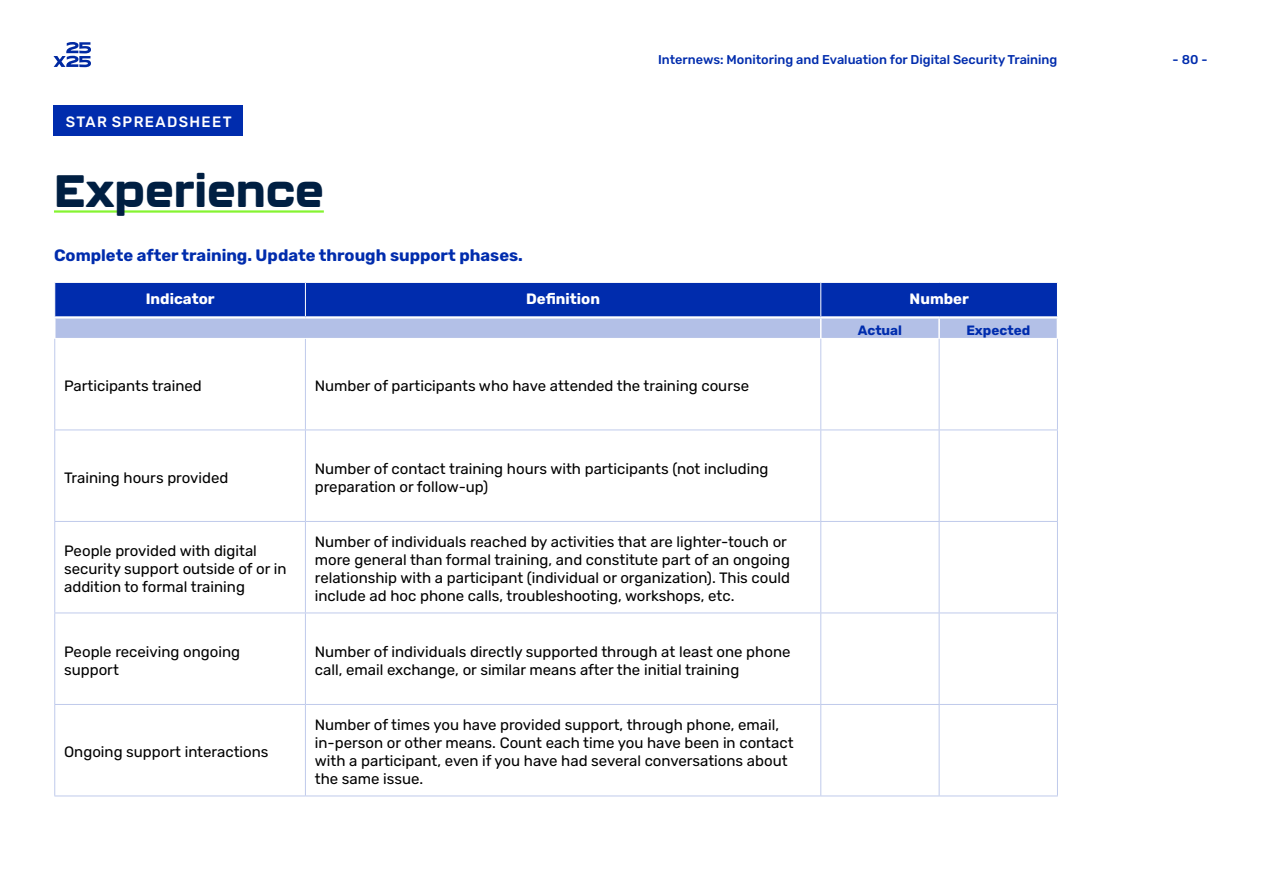
<style>
.page{position:relative;width:1263px;height:893px;background:#fff}
.page>*{position:absolute;margin:0;border:0;box-sizing:border-box;transform-origin:0 0}
.t1{font:800 45px "Kallisto";color:#001f42}
.t2{font:700 16.5px "Rubik";color:#002cad}
.t3{font:15px/18px "Rubik";color:#000}
.t4{font:700 15px "Rubik";color:#fff}
.t5{font:500 15px "Rubik";letter-spacing:.095em;color:#fff}
.t6{font:700 13.5px "Rubik";color:#002cad}
.t7{font:500 12.75px "Rubik";color:#002cad}
</style>
<div class="page">
<svg style="left:53px;top:42px;width:38px;height:25px"></svg>
<hr style="left:54px;top:210px;width:270px;height:3px;background:#85f431">
<svg style="left:55px;top:339px;width:1002px;height:457px"></svg>
<hr style="left:305px;top:339px;width:1px;height:91px;background:#bfcaeb">
<hr style="left:54px;top:430px;width:251px;height:1px;background:#bfcaeb">
<hr style="left:305px;top:430px;width:516px;height:1px;background:#bfcaeb">
<hr style="left:305px;top:430px;width:1px;height:91px;background:#bfcaeb">
<hr style="left:821px;top:430px;width:118px;height:1px;background:#bfcaeb">
<hr style="left:939px;top:430px;width:119px;height:1px;background:#bfcaeb">
<hr style="left:54px;top:521px;width:251px;height:1px;background:#bfcaeb">
<hr style="left:305px;top:521px;width:516px;height:1px;background:#bfcaeb">
<hr style="left:305px;top:522px;width:1px;height:91px;background:#bfcaeb">
<hr style="left:821px;top:521px;width:118px;height:1px;background:#bfcaeb">
<hr style="left:939px;top:521px;width:119px;height:1px;background:#bfcaeb">
<hr style="left:54px;top:613px;width:251px;height:1px;background:#bfcaeb">
<hr style="left:305px;top:613px;width:516px;height:1px;background:#bfcaeb">
<hr style="left:305px;top:613px;width:1px;height:91px;background:#bfcaeb">
<hr style="left:821px;top:613px;width:118px;height:1px;background:#bfcaeb">
<hr style="left:939px;top:613px;width:119px;height:1px;background:#bfcaeb">
<hr style="left:54px;top:704px;width:251px;height:1px;background:#bfcaeb">
<hr style="left:305px;top:704px;width:516px;height:1px;background:#bfcaeb">
<hr style="left:305px;top:705px;width:1px;height:91px;background:#bfcaeb">
<hr style="left:821px;top:704px;width:118px;height:1px;background:#bfcaeb">
<hr style="left:939px;top:704px;width:119px;height:1px;background:#bfcaeb">
<hr style="left:305px;top:796px;width:516px;height:1px;background:#bfcaeb">
<hr style="left:821px;top:796px;width:118px;height:1px;background:#bfcaeb">
<hr style="left:939px;top:796px;width:119px;height:1px;background:#bfcaeb">
<svg style="left:54px;top:282px;width:1004px;height:56px;background:#4d6bc6"></svg>
<hr style="left:54px;top:796px;width:251px;height:1px;background:#bfcaeb">
<hr style="left:54px;top:339px;width:1px;height:91px;background:#bfcaeb">
<hr style="left:820px;top:339px;width:1px;height:91px;background:#bfcaeb">
<hr style="left:939px;top:339px;width:1px;height:91px;background:#bfcaeb">
<hr style="left:1057px;top:339px;width:1px;height:91px;background:#bfcaeb">
<hr style="left:54px;top:430px;width:1px;height:91px;background:#bfcaeb">
<hr style="left:820px;top:430px;width:1px;height:91px;background:#bfcaeb">
<hr style="left:939px;top:430px;width:1px;height:91px;background:#bfcaeb">
<hr style="left:1057px;top:430px;width:1px;height:91px;background:#bfcaeb">
<hr style="left:54px;top:522px;width:1px;height:91px;background:#bfcaeb">
<hr style="left:820px;top:522px;width:1px;height:91px;background:#bfcaeb">
<hr style="left:939px;top:522px;width:1px;height:91px;background:#bfcaeb">
<hr style="left:1057px;top:522px;width:1px;height:91px;background:#bfcaeb">
<hr style="left:54px;top:613px;width:1px;height:91px;background:#bfcaeb">
<hr style="left:820px;top:613px;width:1px;height:91px;background:#bfcaeb">
<hr style="left:939px;top:613px;width:1px;height:91px;background:#bfcaeb">
<hr style="left:1057px;top:613px;width:1px;height:91px;background:#bfcaeb">
<hr style="left:54px;top:705px;width:1px;height:91px;background:#bfcaeb">
<hr style="left:820px;top:705px;width:1px;height:91px;background:#bfcaeb">
<hr style="left:939px;top:705px;width:1px;height:91px;background:#bfcaeb">
<hr style="left:1057px;top:705px;width:1px;height:91px;background:#bfcaeb">
<div style="left:54px;top:106px;width:189px;height:30px;background:#002cad"></div>
<p class="t5" style="left:66px;top:113px;width:167px">STAR SPREADSHEET</p>
<p class="t7" style="left:658px;top:52px;width:401px">Internews: Monitoring and Evaluation for Digital Security Training</p>
<p class="t7" style="left:1172px;top:52px;width:36px">- 80 -</p>
<h1 class="t1" style="left:54px;top:163px;width:271px">Experience</h1>
<p class="t2" style="left:54px;top:246px;width:469px">Complete after training. Update through support phases.</p>
<p class="t4" style="left:146px;top:290px;width:70px">Indicator</p>
<p class="t4" style="left:526px;top:290px;width:75px">Definition</p>
<p class="t4" style="left:910px;top:290px;width:61px">Number</p>
<p class="t6" style="left:858px;top:322px;width:46px">Actual</p>
<p class="t6" style="left:966px;top:322px;width:65px">Expected</p>
<p class="t3" style="left:64px;top:377px;width:139px">Participants trained</p>
<p class="t3" style="left:315px;top:377px;width:436px">Number of participants who have attended the training course</p>
<p class="t3" style="left:64px;top:469px;width:166px">Training hours provided</p>
<p class="t3" style="left:315px;top:460px;width:455px">Number of contact training hours with participants (not including preparation or follow-up)</p>
<p class="t3" style="left:64px;top:542px;width:224px">People provided with digital security support outside of or in addition to formal training</p>
<p class="t3" style="left:315px;top:533px;width:477px">Number of individuals reached by activities that are lighter-touch or more general than formal training, and constitute part of an ongoing relationship with a participant (individual or organization). This could include ad hoc phone calls, troubleshooting, workshops, etc.</p>
<p class="t3" style="left:64px;top:643px;width:178px">People receiving ongoing support</p>
<p class="t3" style="left:315px;top:643px;width:477px">Number of individuals directly supported through at least one phone call, email exchange, or similar means after the initial training</p>
<p class="t3" style="left:64px;top:743px;width:206px">Ongoing support interactions</p>
<p class="t3" style="left:315px;top:716px;width:480px">Number of times you have provided support, through phone, email, in-person or other means. Count each time you have been in contact with a participant, even if you have had several conversations about the same issue.</p>
</div>
